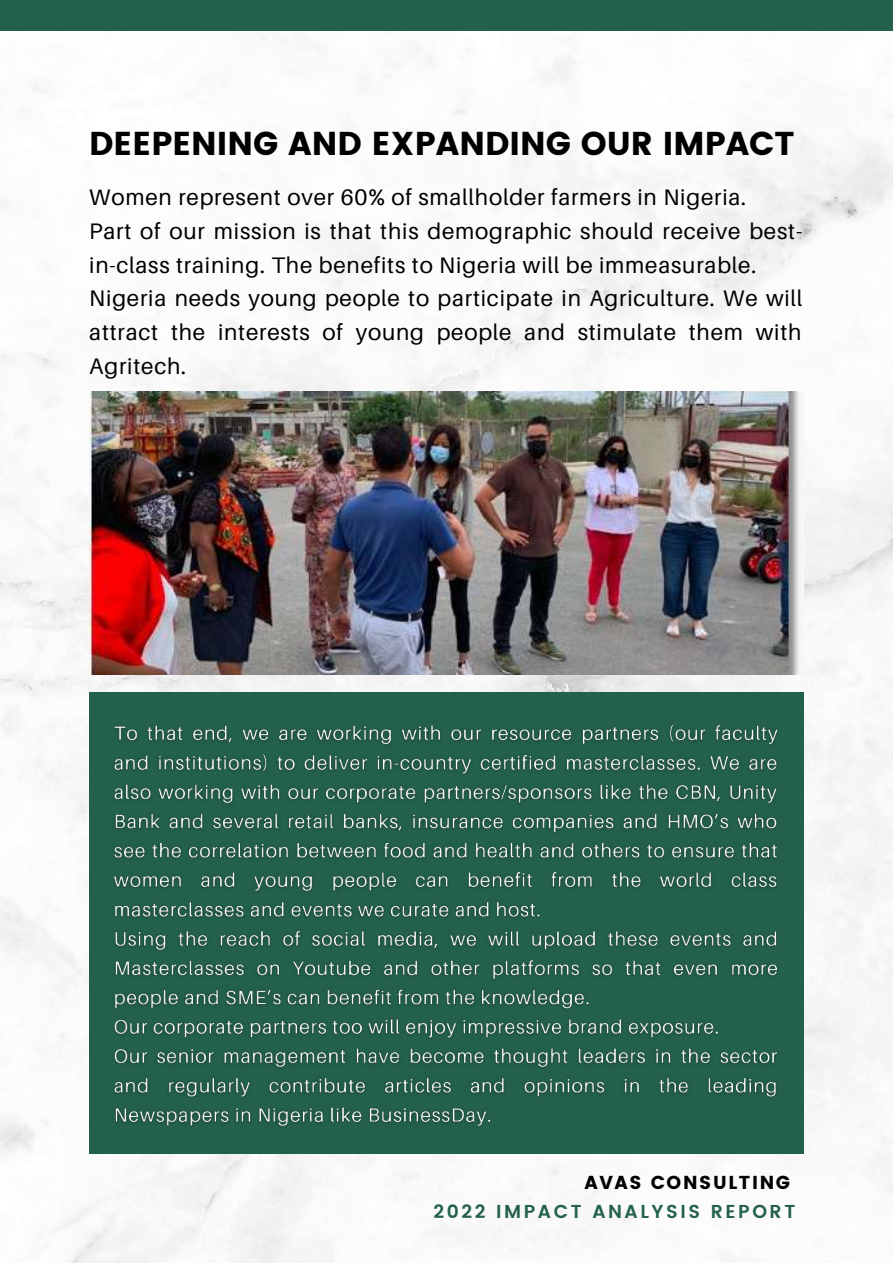
<style>
.page{position:relative;width:893px;height:1264px;background:#fff}
.page>*{position:absolute;margin:0;border:0;box-sizing:border-box;transform-origin:0 0}
.t1{font:33px "Poppins";color:#000}
.t2{font:22.5px/33.8px "Aileron";letter-spacing:.035em;color:#000}
.t3{font:600 18.75px "Poppins";letter-spacing:.135em;color:#23614a}
.t4{font:18.75px "Poppins";letter-spacing:.09em;color:#000}
</style>
<div class="page">
<img style="left:0;top:35px;width:892px;height:1227px">
<div style="left:0;top:0;width:892px;height:31px;background:#23614a"></div>
<div style="left:89px;top:693px;width:714px;height:460px;background:#23614a"></div>
<img style="left:89px;top:391px;width:714px;height:284px">
<img style="left:114px;top:724px;width:664px;height:402px">
<h1 class="t1" style="left:89px;top:124px;width:706px">DEEPENING AND EXPANDING OUR IMPACT</h1>
<p class="t2" style="left:89px;top:180px;width:714px">Women represent over 60% of smallholder farmers in Nigeria.<br>Part of our mission is that this demographic should receive best&shy;in-class training. The benefits to Nigeria will be immeasurable.<br>Nigeria needs young people to participate in Agriculture. We will attract the interests of young people and stimulate them with Agritech.</p>
<p class="t4" style="left:584px;top:1171px;width:207px">AVAS CONSULTING</p>
<p class="t3" style="left:433px;top:1200px;width:363px">2022 IMPACT ANALYSIS REPORT</p>
</div>
